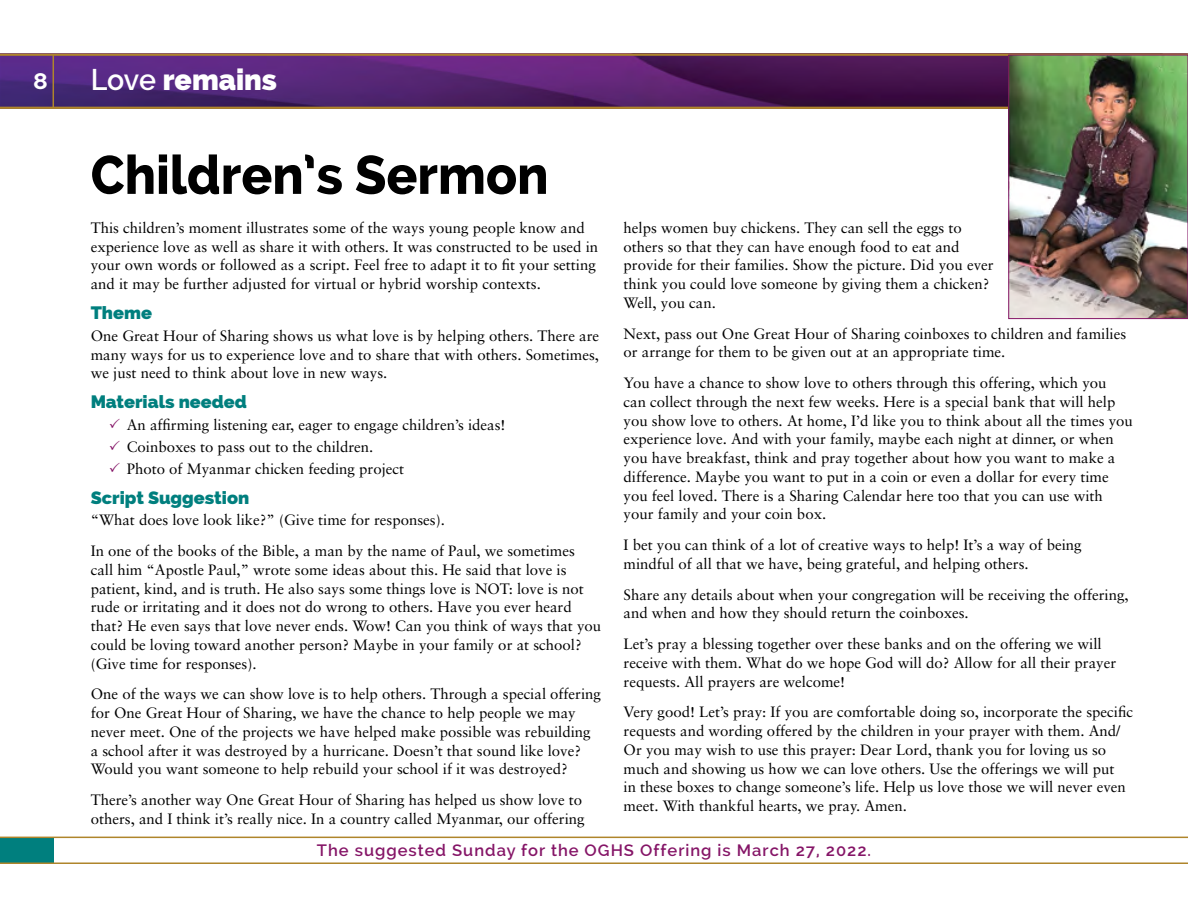
<style>
.page{position:relative;width:1188px;height:918px;background:#fff}
.page>*{position:absolute;margin:0;border:0;box-sizing:border-box;transform-origin:0 0}
.t1{font:800 54px "Raleway";color:#000;scale:.95 1}
.t2{font:800 30px "Raleway";color:#fff;scale:.95 1}
.t3{font:700 22.35px "Raleway";color:#fff;scale:1.09 1}
.t4{font:800 18px "Raleway";color:#007f7e}
.t5{font:600 16.5px "Raleway";letter-spacing:.06em;color:#851567}
.t6{font:15px/18.8px "Sabon";color:#000}
.s1{font-weight:600}
</style>
<div class="page">
<img style="left:0;top:56px;width:1008px;height:51px">
<div style="left:0;top:837px;width:54px;height:26px;background:#007f7e"></div>
<hr style="left:0;top:107px;width:1188px;height:2px;background:#af852b">
<hr style="left:0;top:54px;width:1188px;height:2px;background:#af852b">
<hr style="left:53px;top:55px;width:1px;height:52px;background:#af852b">
<hr style="left:0;top:862px;width:1188px;height:2px;background:#af852b">
<hr style="left:0;top:837px;width:1188px;height:1px;background:#af852b">
<img style="left:1010px;top:57px;width:176px;height:260px">
<div style="left:1008px;top:55px;width:180px;height:264px;border:1px solid #851567"></div>
<h3 class="t3" style="left:33px;top:69px;width:15px">8</h3>
<h2 class="t2" style="left:91px;top:62px;width:197px"><span class="s1">Love</span> remains</h2>
<h1 class="t1" style="left:91px;top:144px;width:483px">Children’s Sermon</h1>
<p class="t6" style="left:624px;top:218px;width:372px">helps women buy chickens. They can sell the eggs to others so that they can have enough food to eat and provide for their families. Show the picture. Did you ever think you could love someone by giving them a chicken?<br>Well, you can.</p>
<p class="t6" style="left:624px;top:324px;width:504px">Next, pass out One Great Hour of Sharing coinboxes to children and families or arrange for them to be given out at an appropriate time.</p>
<p class="t6" style="left:624px;top:373px;width:511px">You have a chance to show love to others through this offering, which you can collect through the next few weeks. Here is a special bank that will help you show love to others. At home, I’d like you to think about all the times you experience love. And with your family, maybe each night at dinner, or when you have breakfast, think and pray together about how you want to make a difference. Maybe you want to put in a coin or even a dollar for every time you feel loved. There is a Sharing Calendar here too that you can use with your family and your coin box.</p>
<p class="t6" style="left:624px;top:535px;width:460px">I bet you can think of a lot of creative ways to help! It’s a way of being mindful of all that we have, being grateful, and helping others.</p>
<p class="t6" style="left:624px;top:585px;width:507px">Share any details about when your congregation will be receiving the offering, and when and how they should return the coinboxes.</p>
<p class="t6" style="left:624px;top:634px;width:494px">Let’s pray a blessing together over these banks and on the offering we will receive with them. What do we hope God will do? Allow for all their prayer requests. All prayers are welcome!</p>
<p class="t6" style="left:624px;top:703px;width:511px">Very good! Let’s pray: If you are comfortable doing so, incorporate the specific requests and wording offered by the children in your prayer with them. And/ Or you may wish to use this prayer: Dear Lord, thank you for loving us so much and showing us how we can love others. Use the offerings we will put<br>in these boxes to change someone’s life. Help us love those we will never even meet. With thankful hearts, we pray. Amen.</p>
<p class="t5" style="left:317px;top:841px;width:556px">The suggested Sunday for the OGHS Offering is March 27, 2022.</p>
<p class="t6" style="left:91px;top:218px;width:509px">This children’s moment illustrates some of the ways young people know and experience love as well as share it with others. It was constructed to be used in your own words or followed as a script. Feel free to adapt it to fit your setting and it may be further adjusted for virtual or hybrid worship contexts.</p>
<p class="t4" style="left:91px;top:302px;width:63px">Theme</p>
<p class="t6" style="left:91px;top:326px;width:510px;text-align:justify">One Great Hour of Sharing shows us what love is by helping others. There are many ways for us to experience love and to share that with others. Sometimes, we just need to think about love in new ways.</p>
<p class="t4" style="left:91px;top:392px;width:158px">Materials needed</p>
<p class="t6" style="left:127px;top:414px;width:380px;line-height:21.8px">An affirming listening ear, eager to engage children’s ideas!<br>Coinboxes to pass out to the children.<br>Photo of Myanmar chicken feeding project</p>
<p class="t4" style="left:91px;top:487px;width:160px">Script Suggestion</p>
<p class="t6" style="left:91px;top:505px;width:486px;line-height:30.8px">“What does love look like?” (Give time for responses).<br>In one of the books of the Bible, a man by the name of Paul, we sometimes</p>
<p class="t6" style="left:91px;top:560px;width:512px">call him “Apostle Paul,” wrote some ideas about this. He said that love is patient, kind, and is truth. He also says some things love is NOT: love is not rude or irritating and it does not do wrong to others. Have you ever heard that? He even says that love never ends. Wow! Can you think of ways that you could be loving toward another person? Maybe in your family or at school? (Give time for responses).</p>
<p class="t6" style="left:91px;top:685px;width:512px">One of the ways we can show love is to help others. Through a special offering for One Great Hour of Sharing, we have the chance to help people we may never meet. One of the projects we have helped make possible was rebuilding a school after it was destroyed by a hurricane. Doesn’t that sound like love?<br>Would you want someone to help rebuild your school if it was destroyed?</p>
<p class="t6" style="left:91px;top:790px;width:495px">There’s another way One Great Hour of Sharing has helped us show love to others, and I think it’s really nice. In a country called Myanmar, our offering</p>
</div>
